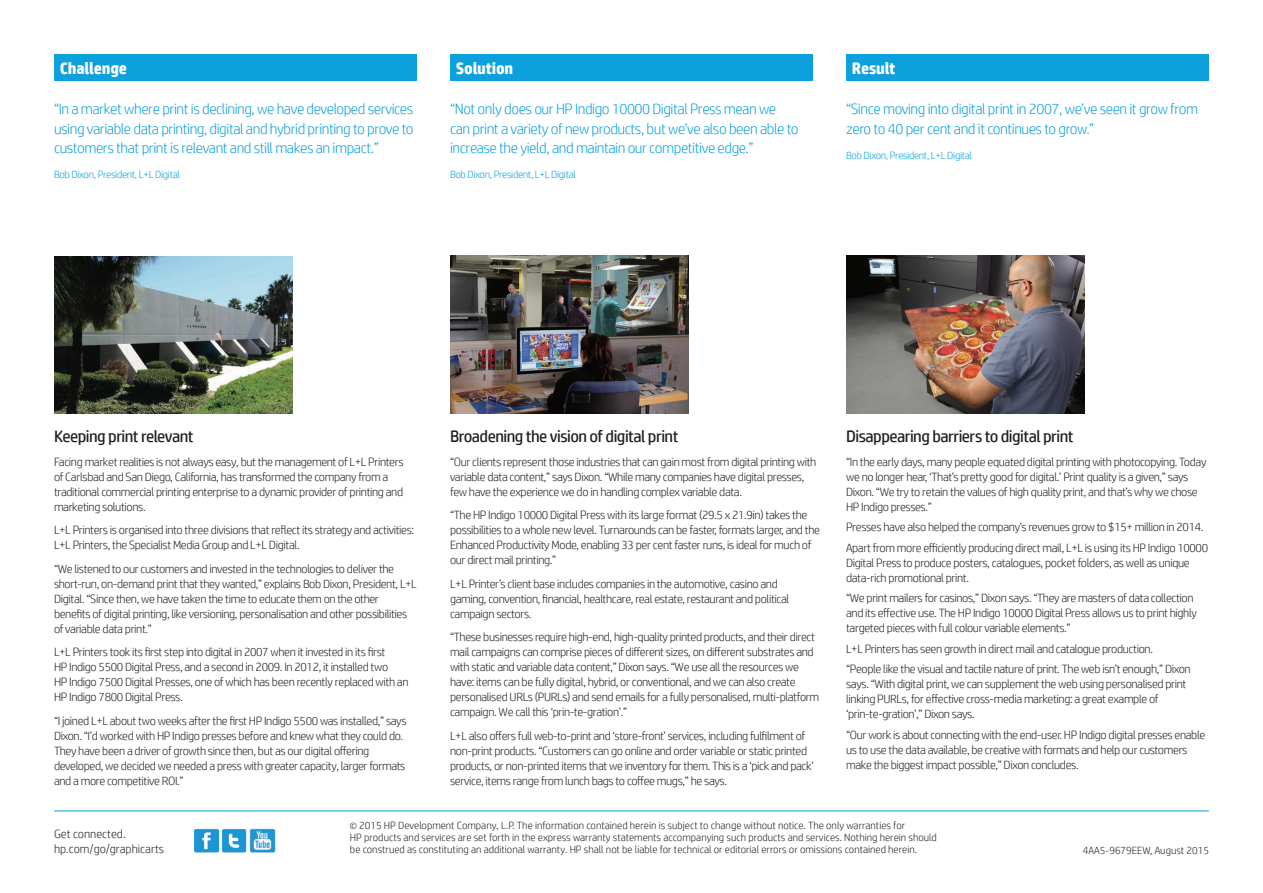
<style>
.page{position:relative;width:1263px;height:893px;background:#fff}
.page>*{position:absolute;margin:0;border:0;box-sizing:border-box;transform-origin:0 0}
.sub-headers{font:16.5px "HP Simplified";letter-spacing:-.03em;color:#231f20}
.t1{font:700 16.5px "HP Simplified";letter-spacing:-.01em;color:#fff}
.t2{font:300 15px/19.5px "HP Simplified";letter-spacing:-.03em;color:#0ca0dd}
.body{font:300 12px/15px "HP Simplified";letter-spacing:-.03em;color:#231f20}
.body-2{font:300 12px/15px "HP Simplified";color:#231f20}
.Copyright{font:300 10.5px/12px "HP Simplified";color:#231f20}
.t3{font:300 10.5px "HP Simplified";letter-spacing:-.03em;color:#0ca0dd}
.s1{font-size:9px}
</style>
<div class="page">
<hr style="left:54px;top:810px;width:1155px;height:1px;background:#0ca0dd">
<div style="left:54px;top:54px;width:363px;height:27px;background:#0ca0dd"></div>
<div style="left:450px;top:54px;width:363px;height:27px;background:#0ca0dd"></div>
<div style="left:846px;top:54px;width:363px;height:27px;background:#0ca0dd"></div>
<img style="left:193px;top:829px;width:26px;height:24px">
<img style="left:221px;top:829px;width:26px;height:24px">
<img style="left:250px;top:828px;width:25px;height:25px">
<img style="left:846px;top:255px;width:238px;height:158px">
<img style="left:450px;top:255px;width:238px;height:158px">
<img style="left:54px;top:256px;width:238px;height:158px">
<p class="t1" style="left:60px;top:59px;width:69px">Challenge</p>
<p class="t1" style="left:456px;top:59px;width:59px">Solution</p>
<p class="t1" style="left:852px;top:59px;width:45px">Result</p>
<p class="t2" style="left:54px;top:99px;width:361px;text-align:justify">“In a market where print is declining, we have developed services using variable data printing, digital and hybrid printing to prove to customers that print is relevant and still makes an impact.”</p>
<p class="t3" style="left:54px;top:169px;width:127px">Bob Dixon, President, L+L Digital</p>
<p class="t2" style="left:846px;top:99px;width:354px">“Since moving into digital print in 2007, we’ve seen it grow from zero to 40 per cent and it continues to grow.”</p>
<p class="t3" style="left:846px;top:149px;width:127px">Bob Dixon, President, L+L Digital</p>
<p class="t2" style="left:450px;top:99px;width:350px">“Not only does our HP Indigo 10000 Digital Press mean we can print a variety of new products, but we’ve also been able to increase the yield, and maintain our competitive edge.”</p>
<p class="t3" style="left:450px;top:169px;width:127px">Bob Dixon, President, L+L Digital</p>
<p class="sub-headers" style="left:54px;top:427px;width:141px">Keeping print relevant</p>
<p class="body" style="left:54px;top:454px;width:351px">Facing market realities is not always easy, but the management of L+L Printers of Carlsbad and San Diego, California, has transformed the company from a traditional commercial printing enterprise to a dynamic provider of printing and marketing solutions.</p>
<p class="body" style="left:54px;top:522px;width:362px">L+L Printers is organised into three divisions that reflect its strategy and activities:<br>L+L Printers, the Specialist Media Group and L+L Digital.</p>
<p class="body" style="left:54px;top:561px;width:364px">“We listened to our customers and invested in the technologies to deliver the short-run, on-demand print that they wanted,” explains Bob Dixon, President, L+L Digital. “Since then, we have taken the time to educate them on the other benefits of digital printing, like versioning, personalisation and other possibilities of variable data print.”</p>
<p class="body" style="left:54px;top:644px;width:356px">L+L Printers took its first step into digital in 2007 when it invested in its first<br>HP Indigo 5500 Digital Press, and a second in 2009. In 2012, it installed two<br>HP Indigo 7500 Digital Presses, one of which has been recently replaced with an HP Indigo 7800 Digital Press.</p>
<p class="body" style="left:54px;top:713px;width:354px">“I joined L+L about two weeks after the first HP Indigo 5500 was installed,” says Dixon. “I’d worked with HP Indigo presses before and knew what they could do.<br>They have been a driver of growth since then, but as our digital offering developed, we decided we needed a press with greater capacity, larger formats and a more competitive ROI.”</p>
<p class="sub-headers" style="left:450px;top:427px;width:230px">Broadening the vision of digital print</p>
<p class="body" style="left:450px;top:454px;width:368px">“Our clients represent those industries that can gain most from digital printing with variable data content,” says Dixon. “While many companies have digital presses, few have the experience we do in handling complex variable data.</p>
<p class="body" style="left:450px;top:507px;width:371px">“The HP Indigo 10000 Digital Press with its large format (29.5 x 21.9in) takes the possibilities to a whole new level. Turnarounds can be faster, formats larger, and the Enhanced Productivity Mode, enabling 33 per cent faster runs, is ideal for much of our direct mail printing.”</p>
<p class="body" style="left:450px;top:576px;width:341px">L+L Printer’s client base includes companies in the automotive, casino and gaming, convention, financial, healthcare, real estate, restaurant and political campaign sectors.</p>
<p class="body" style="left:450px;top:629px;width:371px">“These businesses require high-end, high-quality printed products, and their direct mail campaigns can comprise pieces of different sizes, on different substrates and with static and variable data content,” Dixon says. “We use all the resources we have: items can be fully digital, hybrid, or conventional, and we can also create personalised URLs (PURLs) and send emails for a fully personalised, multi-platform campaign. We call this ‘prin-te-gration’.”</p>
<p class="body" style="left:450px;top:728px;width:365px">L+L also offers full web-to-print and ‘store-front’ services, including fulfilment of non-print products. “Customers can go online and order variable or static printed products, or non-printed items that we inventory for them. This is a ‘pick and pack’ service, items range from lunch bags to coffee mugs,” he says.</p>
<p class="sub-headers" style="left:846px;top:427px;width:229px">Disappearing barriers to digital print</p>
<p class="body" style="left:846px;top:454px;width:362px">“In the early days, many people equated digital printing with photocopying. Today we no longer hear, ‘That’s pretty good for digital.’ Print quality is a given,” says Dixon. “We try to retain the values of high quality print, and that’s why we chose HP Indigo presses.”</p>
<p class="body" style="left:846px;top:519px;width:359px">Presses have also helped the company’s revenues grow to $15+ million in 2014.</p>
<p class="body" style="left:846px;top:540px;width:363px">Apart from more efficiently producing direct mail, L+L is using its HP Indigo 10000<br>Digital Press to produce posters, catalogues, pocket folders, as well as unique data-rich promotional print.</p>
<p class="body" style="left:846px;top:590px;width:352px">“We print mailers for casinos,” Dixon says. “They are masters of data collection and its effective use. The HP Indigo 10000 Digital Press allows us to print highly targeted pieces with full colour variable elements.”</p>
<p class="body" style="left:846px;top:641px;width:308px">L+L Printers has seen growth in direct mail and catalogue production.</p>
<p class="body" style="left:846px;top:661px;width:346px">“People like the visual and tactile nature of print. The web isn’t enough,” Dixon says. “With digital print, we can supplement the web using personalised print linking PURLs, for effective cross-media marketing: a great example of ‘prin-te-gration’,” Dixon says.</p>
<p class="body" style="left:846px;top:727px;width:361px">“Our work is about connecting with the end-user. HP Indigo digital presses enable us to use the data available, be creative with formats and help our customers make the biggest impact possible,” Dixon concludes.</p>
<p class="body-2" style="left:54px;top:826px;width:112px">Get connected. hp.com/go/graphicarts</p>
<p class="Copyright" style="left:350px;top:819px;width:588px"><span class="s1">©</span> 2015 HP Development Company, L.P. The information contained herein is subject to change without notice. The only warranties for<br>HP products and services are set forth in the express warranty statements accompanying such products and services. Nothing herein should be construed as constituting an additional warranty. HP shall not be liable for technical or editorial errors or omissions contained herein.</p>
<p class="Copyright" style="left:1083px;top:844px;width:128px">4AA5-9679EEW, August 2015</p>
</div>
